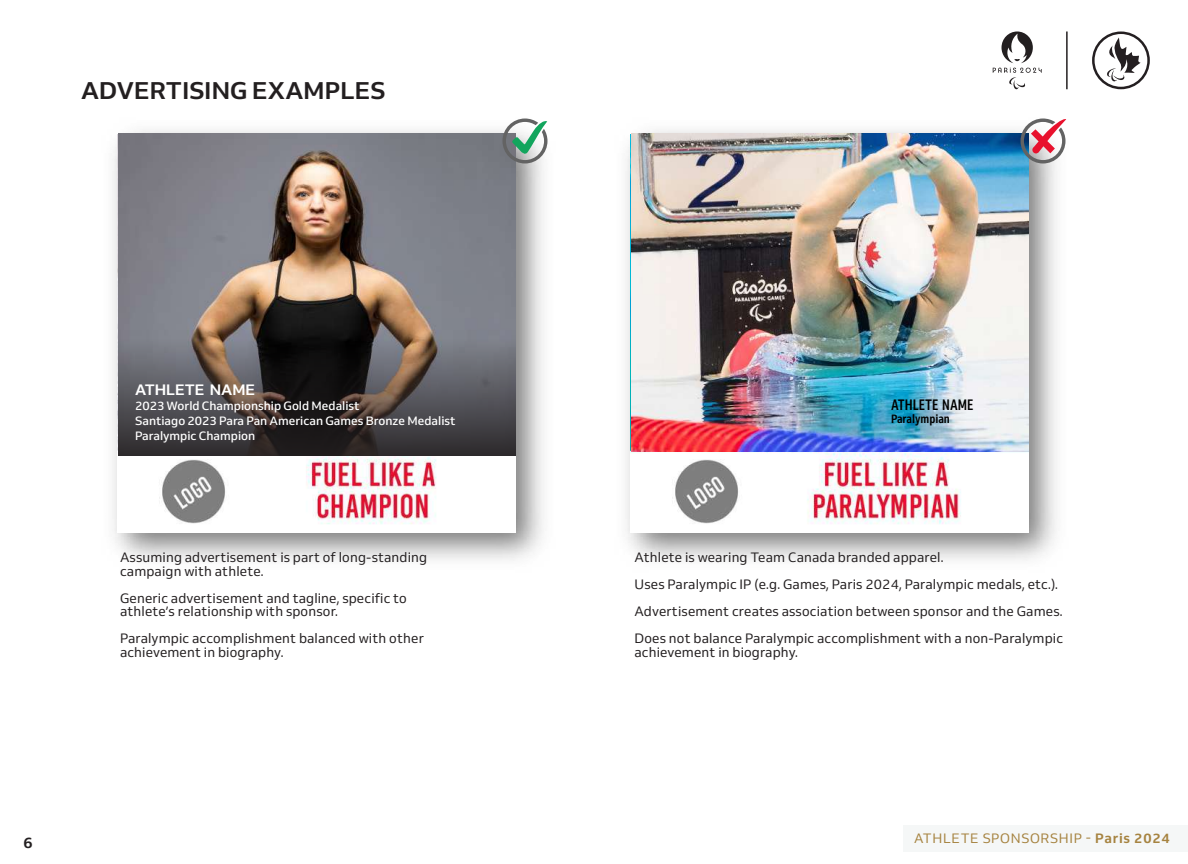
<style>
.page{position:relative;width:1188px;height:864px;background:#fff}
.page>*{position:absolute;margin:0;border:0;box-sizing:border-box;transform-origin:0 0}
.t1{font:700 24px "Venn";letter-spacing:.01em;color:#231f20}
.t2{font:700 15px "Venn";color:#fff}
.t3{font:700 condensed 15px "Venn";color:#000}
.t4{font:700 15px "Venn";color:#231f20}
.t5{font:13.5px/13.5px "Venn";letter-spacing:.01em;color:#231f20}
.t6{font:13.5px "Venn";letter-spacing:.05em;color:#a68340}
.t7{font:500 12px/15px "Venn";color:#fff}
.t8{font:700 12px "Venn Semi Cd";color:#000}
.s1{font-weight:700}
</style>
<div class="page">
<svg style="left:993px;top:32px;width:49px;height:57px"></svg>
<hr style="left:1066px;top:32px;width:2px;height:57px;background:#231f20">
<svg style="left:1092px;top:32px;width:58px;height:57px"></svg>
<div style="left:904px;top:825px;width:284px;height:26px;background:#f5f7f7"></div>
<img style="left:112px;top:118px;width:432px;height:443px">
<img style="left:118px;top:456px;width:397px;height:76px">
<img style="left:625px;top:119px;width:442px;height:442px">
<img style="left:631px;top:134px;width:397px;height:398px">
<img style="left:118px;top:134px;width:398px;height:196px">
<img style="left:632px;top:134px;width:397px;height:318px">
<svg style="left:502px;top:119px;width:46px;height:45px"></svg>
<svg style="left:118px;top:330px;width:398px;height:126px;background:#494546"></svg>
<svg style="left:1021px;top:118px;width:45px;height:46px"></svg>
<h1 class="t1" style="left:81px;top:76px;width:306px">ADVERTISING EXAMPLES</h1>
<p class="t2" style="left:135px;top:380px;width:122px">ATHLETE NAME</p>
<p class="t7" style="left:135px;top:398px;width:322px">2023 World Championship Gold Medalist<br>Santiago 2023 Para Pan American Games Bronze Medalist<br>Paralympic Champion</p>
<p class="t3" style="left:891px;top:395px;width:84px">ATHLETE NAME</p>
<p class="t8" style="left:891px;top:412px;width:60px">Paralympian</p>
<p class="t5" style="left:120px;top:550px;width:309px">Assuming advertisement is part of long-standing campaign with athlete.</p>
<p class="t5" style="left:120px;top:591px;width:288px">Generic advertisement and tagline, specific to athlete’s relationship with sponsor.</p>
<p class="t5" style="left:120px;top:631px;width:306px">Paralympic accomplishment balanced with other achievement in biography.</p>
<p class="t5" style="left:634px;top:544px;width:430px;line-height:27px">Athlete is wearing Team Canada branded apparel.<br>Uses Paralympic IP (e.g. Games, Paris 2024, Paralympic medals, etc.).<br>Advertisement creates association between sponsor and the Games.<br>Does not balance Paralympic accomplishment with a non-Paralympic</p>
<p class="t5" style="left:634px;top:645px;width:165px">achievement in biography.</p>
<p class="t4" style="left:23px;top:833px;width:11px">6</p>
<p class="t6" style="left:914px;top:831px;width:257px">ATHLETE SPONSORSHIP - <span class="s1">Paris 2024</span></p>
</div>
